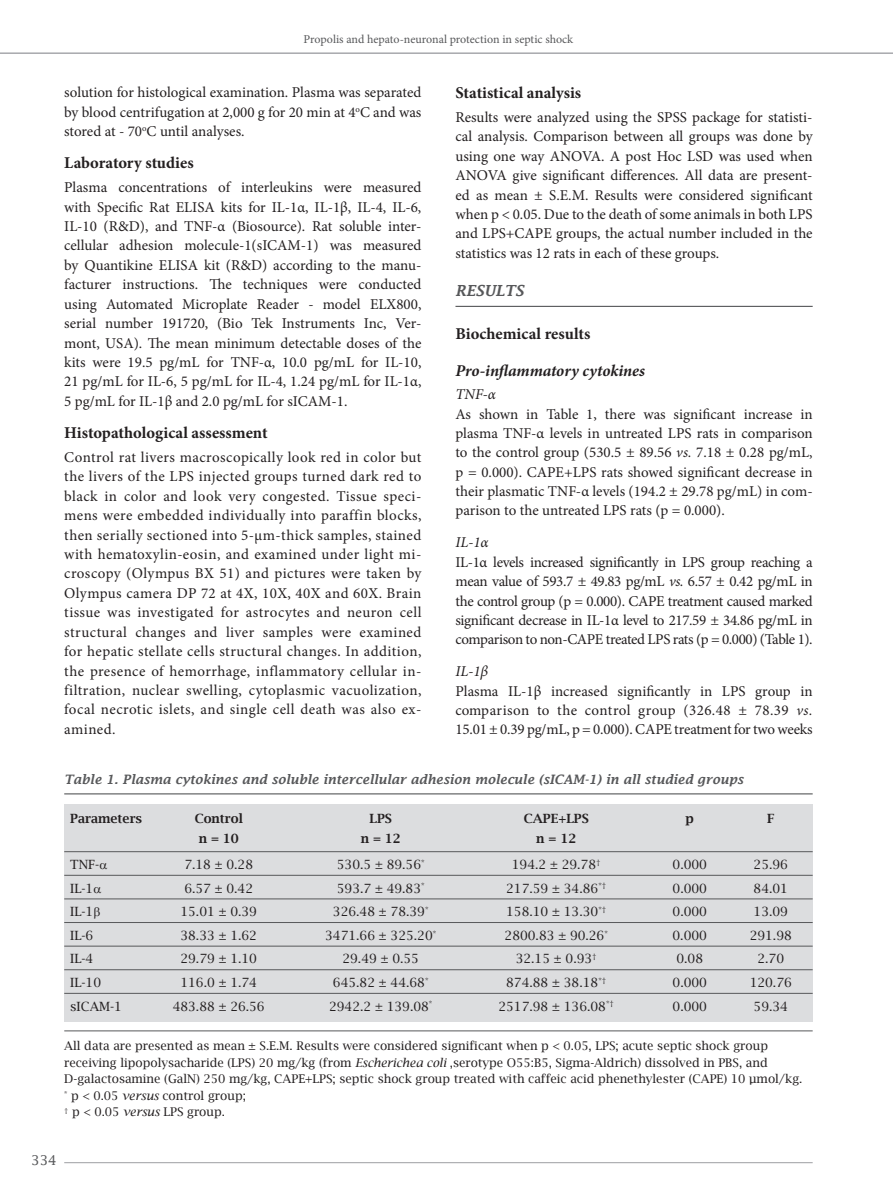
<style>
.page{position:relative;width:893px;height:1192px;background:#fff}
.page>*{position:absolute;margin:0;border:0;box-sizing:border-box;transform-origin:0 0}
.t1{font:700 16.5px "Minion Pro";color:#231f20}
.t2{font:italic 700 16.5px "Minion Pro";letter-spacing:-.005em;color:#231f20}
.t3{font:15px/19.4px "Minion Pro";color:#231f20;text-align:justify}
.t4{font:italic 15px "Minion Pro";color:#231f20}
.t5{font:italic 600 15px "Lucida Fax";color:#57585a}
.t6{font:13.5px "Lucida Fax";color:#57585a}
.t7{font:12.75px "Lucida Bright";color:#231f20}
.t8{font:italic 600 12.75px "Lucida Fax";color:#57585a}
.t9{font:600 12.75px "Lucida Bright";color:#231f20}
.t10{font:12px/16.5px "Lucida Bright";color:#231f20}
.t11{font:12px "Minion Pro";color:#57585a}
.s1{font-style:italic}
</style>
<div class="page">
<hr style="left:64px;top:1162px;width:749px;height:1px;background:#a8a9ad">
<hr style="left:0;top:52px;width:893px;height:2px;background:#a8a9ad">
<hr style="left:455px;top:306px;width:358px;height:1px;background:#57585a">
<div style="left:64px;top:804px;width:749px;height:218px;background:#dcdddf"></div>
<hr style="left:64px;top:1030px;width:749px;height:1px;background:#57585a">
<hr style="left:64px;top:793px;width:749px;height:1px;background:#57585a">
<hr style="left:64px;top:851px;width:749px;height:1px;background:#57585a">
<hr style="left:64px;top:875px;width:749px;height:1px;background:#57585a">
<hr style="left:64px;top:898px;width:749px;height:1px;background:#57585a">
<hr style="left:64px;top:922px;width:749px;height:1px;background:#57585a">
<hr style="left:64px;top:946px;width:749px;height:1px;background:#57585a">
<hr style="left:64px;top:969px;width:749px;height:1px;background:#57585a">
<hr style="left:64px;top:993px;width:749px;height:1px;background:#57585a">
<p class="t11" style="left:304px;top:31px;width:271px">Propolis and hepato-neuronal protection in septic shock</p>
<p class="t3" style="left:64px;top:83px;width:359px">solution for histological examination. Plasma was separated by blood centrifugation at 2,000 g for 20 min at 4<sup>o</sup>C and was stored at - 70<sup>o</sup>C until analyses.</p>
<p class="t1" style="left:64px;top:151px;width:131px">Laboratory studies</p>
<p class="t3" style="left:64px;top:178px;width:359px">Plasma concentrations of interleukins were measured with Specific Rat ELISA kits for IL-1α, IL-1β, IL-4, IL-6, IL-10 (R&amp;D), and TNF-α (Biosource). Rat soluble inter&shy;cellular adhesion molecule-1(sICAM-1) was measured by Quantikine ELISA kit (R&amp;D) according to the manu&shy;facturer instructions. The techniques were conducted using Automated Microplate Reader <span class="s1">-</span> model ELX800, serial number 191720, (Bio Tek Instruments Inc, Ver&shy;mont, USA). The mean minimum detectable doses of the kits were 19.5 pg/mL for TNF-α, 10.0 pg/mL for IL-10, 21 pg/mL for IL-6, 5 pg/mL for IL-4, 1.24 pg/mL for IL-1α, 5 pg/mL for IL-1β and 2.0 pg/mL for sICAM-1.</p>
<p class="t1" style="left:64px;top:421px;width:205px">Histopathological assessment</p>
<p class="t3" style="left:64px;top:447px;width:359px">Control rat livers macroscopically look red in color but the livers of the LPS injected groups turned dark red to black in color and look very congested. Tissue speci&shy;mens were embedded individually into paraffin blocks, then serially sectioned into 5-µm-thick samples, stained with hematoxylin<span class="s1">-</span>eosin, and examined under light mi&shy;croscopy (Olympus BX 51) and pictures were taken by Olympus camera DP 72 at 4X, 10X, 40X and 60X. Brain tissue was investigated for astrocytes and neuron cell structural changes and liver samples were examined for hepatic stellate cells structural changes. In addition, the presence of hemorrhage, inflammatory cellular in&shy;filtration, nuclear swelling, cytoplasmic vacuolization, focal necrotic islets, and single cell death was also ex&shy;amined.</p>
<p class="t1" style="left:455px;top:82px;width:127px">Statistical analysis</p>
<p class="t3" style="left:455px;top:108px;width:359px">Results were analyzed using the SPSS package for statisti&shy;cal analysis. Comparison between all groups was done by using one way ANOVA. A post Hoc LSD was used when ANOVA give significant differences. All data are present&shy;ed as mean ± S.E.M. Results were considered significant when p &lt; 0.05. Due to the death of some animals in both LPS and LPS+CAPE groups, the actual number included in the statistics was 12 rats in each of these groups.</p>
<p class="t5" style="left:455px;top:282px;width:70px">RESULTS</p>
<p class="t1" style="left:455px;top:322px;width:136px">Biochemical results</p>
<p class="t2" style="left:455px;top:358px;width:191px">Pro-inflammatory cytokines</p>
<p class="t4" style="left:455px;top:384px;width:42px">TNF-α</p>
<p class="t3" style="left:455px;top:404px;width:359px">As shown in Table 1, there was significant increase in plasma TNF-α levels in untreated LPS rats in comparison to the control group (530.5 ± 89.56 <span class="s1">vs.</span> 7.18 ± 0.28 pg/mL, p = 0.000). CAPE+LPS rats showed significant decrease in their plasmatic TNF-α levels (194.2 ± 29.78 pg/mL) in com&shy;parison to the untreated LPS rats (p = 0.000).</p>
<p class="t4" style="left:455px;top:532px;width:35px">IL-1α</p>
<p class="t3" style="left:455px;top:552px;width:359px">IL-1α levels increased significantly in LPS group reaching a mean value of 593.7 ± 49.83 pg/mL <span class="s1">vs.</span> 6.57 ± 0.42 pg/mL in the control group (p = 0.000). CAPE treatment caused marked significant decrease in IL-1α level to 217.59 ± 34.86 pg/mL in comparison to non-CAPE treated LPS rats (p = 0.000) (Table 1).</p>
<p class="t4" style="left:455px;top:661px;width:34px">IL-1β</p>
<p class="t3" style="left:455px;top:681px;width:359px">Plasma IL-1β increased significantly in LPS group in comparison to the control group (326.48 ± 78.39 <span class="s1">vs.<br></span>15.01 ± 0.39 pg/mL, p = 0.000). CAPE treatment for two weeks</p>
<p class="t8" style="left:64px;top:772px;width:681px">Table 1. Plasma cytokines and soluble intercellular adhesion molecule (sICAM-1) in all studied groups</p>
<p class="t9" style="left:70px;top:811px;width:74px">Parameters</p>
<p class="t9" style="left:195px;top:811px;width:50px">Control</p>
<p class="t9" style="left:370px;top:811px;width:24px">LPS</p>
<p class="t9" style="left:524px;top:811px;width:67px">CAPE+LPS</p>
<p class="t9" style="left:686px;top:811px;width:10px">p</p>
<p class="t9" style="left:767px;top:811px;width:9px">F</p>
<p class="t9" style="left:199px;top:830px;width:42px">n = 10</p>
<p class="t9" style="left:361px;top:830px;width:42px">n = 12</p>
<p class="t9" style="left:536px;top:830px;width:42px">n = 12</p>
<p class="t7" style="left:70px;top:857px;width:31px">TNF-</p>
<p class="t7" style="left:184px;top:857px;width:70px">7.18 ± 0.28</p>
<p class="t7" style="left:337px;top:857px;width:89px">530.5 ± 89.56<sup>*</sup></p>
<p class="t7" style="left:512px;top:857px;width:90px">194.2 ± 29.78<sup>†</sup></p>
<p class="t7" style="left:673px;top:857px;width:36px">0.000</p>
<p class="t7" style="left:754px;top:857px;width:36px">25.96</p>
<p class="t7" style="left:70px;top:880px;width:25px">IL-1</p>
<p class="t7" style="left:184px;top:880px;width:70px">6.57 ± 0.42</p>
<p class="t7" style="left:337px;top:880px;width:89px">593.7 ± 49.83<sup>*</sup></p>
<p class="t7" style="left:506px;top:880px;width:102px">217.59 ± 34.86<sup>*†</sup></p>
<p class="t7" style="left:673px;top:880px;width:36px">0.000</p>
<p class="t7" style="left:754px;top:880px;width:36px">84.01</p>
<p class="t7" style="left:70px;top:904px;width:25px">IL-1</p>
<p class="t7" style="left:180px;top:904px;width:78px">15.01 ± 0.39</p>
<p class="t7" style="left:333px;top:904px;width:97px">326.48 ± 78.39<sup>*</sup></p>
<p class="t7" style="left:506px;top:904px;width:102px">158.10 ± 13.30<sup>*†</sup></p>
<p class="t7" style="left:673px;top:904px;width:36px">0.000</p>
<p class="t7" style="left:754px;top:904px;width:36px">13.09</p>
<p class="t7" style="left:70px;top:928px;width:25px">IL-6</p>
<p class="t7" style="left:180px;top:928px;width:78px">38.33 ± 1.62</p>
<p class="t7" style="left:325px;top:928px;width:113px">3471.66 ± 325.20<sup>*</sup></p>
<p class="t7" style="left:505px;top:928px;width:105px">2800.83 ± 90.26<sup>*</sup></p>
<p class="t7" style="left:673px;top:928px;width:36px">0.000</p>
<p class="t7" style="left:750px;top:928px;width:44px">291.98</p>
<p class="t7" style="left:70px;top:951px;width:25px">IL-4</p>
<p class="t7" style="left:180px;top:951px;width:78px">29.79 ± 1.10</p>
<p class="t7" style="left:342px;top:951px;width:78px">29.49 ± 0.55</p>
<p class="t7" style="left:516px;top:951px;width:83px">32.15 ± 0.93<sup>†</sup></p>
<p class="t7" style="left:676px;top:951px;width:28px">0.08</p>
<p class="t7" style="left:757px;top:951px;width:28px">2.70</p>
<p class="t7" style="left:70px;top:975px;width:32px">IL-10</p>
<p class="t7" style="left:180px;top:975px;width:78px">116.0 ± 1.74</p>
<p class="t7" style="left:333px;top:975px;width:97px">645.82 ± 44.68<sup>*</sup></p>
<p class="t7" style="left:506px;top:975px;width:102px">874.88 ± 38.18<sup>*†</sup></p>
<p class="t7" style="left:673px;top:975px;width:36px">0.000</p>
<p class="t7" style="left:750px;top:975px;width:44px">120.76</p>
<p class="t7" style="left:70px;top:998px;width:53px">sICAM-1</p>
<p class="t7" style="left:173px;top:998px;width:94px">483.88 ± 26.56</p>
<p class="t7" style="left:329px;top:998px;width:105px">2942.2 ± 139.08<sup>*</sup></p>
<p class="t7" style="left:498px;top:998px;width:117px">2517.98 ± 136.08<sup>*†</sup></p>
<p class="t7" style="left:673px;top:998px;width:36px">0.000</p>
<p class="t7" style="left:754px;top:998px;width:36px">59.34</p>
<p class="t10" style="left:64px;top:1037px;width:740px">All data are presented as mean ± S.E.M. Results were considered significant when p &lt; 0.05, LPS; acute septic shock group receiving lipopolysacharide (LPS) 20 mg/kg (from <span class="s1">Escherichea coli</span> ,serotype O55:B5, Sigma-Aldrich) dissolved in PBS, and D-galactosamine (GalN) 250 mg/kg, CAPE+LPS; septic shock group treated with caffeic acid phenethylester (CAPE) 10 μmol/kg. <sup>*</sup> p &lt; 0.05 <span class="s1">versus</span> control group;<br><sup>†</sup> p &lt; 0.05 <span class="s1">versus</span> LPS group.</p>
<p class="t6" style="left:31px;top:1152px;width:27px">334</p>
</div>
